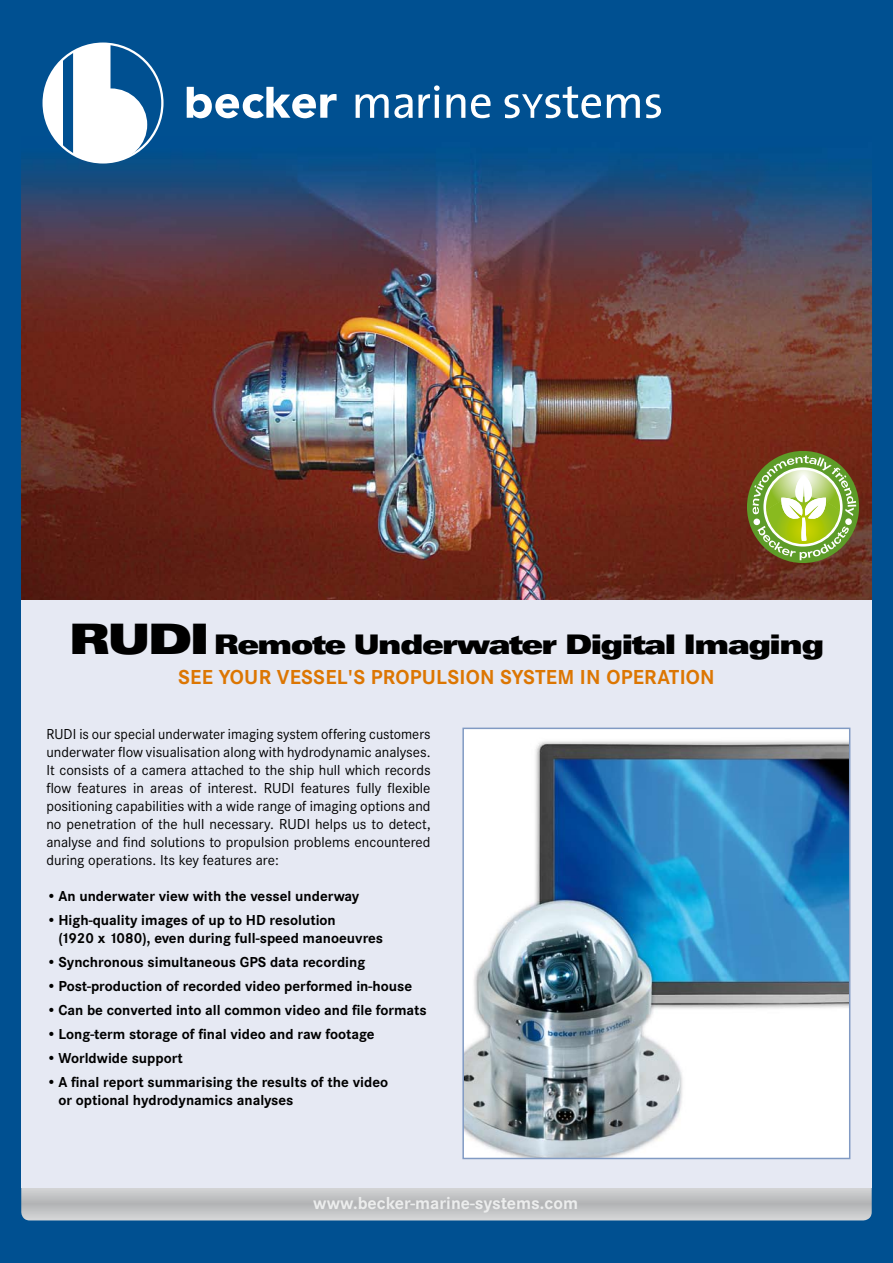
<style>
.page{position:relative;width:893px;height:1263px;background:#005091}
.page>*{position:absolute;margin:0;border:0;box-sizing:border-box;transform-origin:0 0}
.t1{font:900 expanded 27px "Univers";letter-spacing:-.06em;color:#000;scale:.95 1}
.t2{font:700 21px "Corporate S";letter-spacing:.01em;color:#dc7602}
.t3{font:700 18px "Corporate S";color:#eceded}
.t4{font:15px/18px "Corporate S";color:#000;text-align:justify}
.t5{font:700 15px/18px "Corporate S";color:#000}
.s1{font-size:42px}
</style>
<div class="page">
<svg style="left:21px;top:1188px;width:851px;height:32px;background:#c3c4c5"></svg>
<div style="left:21px;top:468px;width:851px;height:720px;background:#e6e9f3"></div>
<img style="left:21px;top:136px;width:851px;height:464px">
<svg style="left:747px;top:452px;width:112px;height:111px;background:#96a558"></svg>
<svg style="left:187px;top:87px;width:150px;height:31px"></svg>
<svg style="left:356px;top:85px;width:84px;height:33px"></svg>
<svg style="left:446px;top:94px;width:19px;height:24px"></svg>
<svg style="left:471px;top:94px;width:20px;height:24px"></svg>
<svg style="left:505px;top:86px;width:96px;height:32px"></svg>
<svg style="left:607px;top:94px;width:33px;height:24px"></svg>
<svg style="left:646px;top:94px;width:15px;height:24px"></svg>
<svg style="left:73px;top:44px;width:61px;height:118px"></svg>
<div style="left:75px;top:88px;width:72px;height:73px;background:#fff;border-radius:50%"></div>
<svg style="left:44px;top:57px;width:19px;height:105px;fill:#fff"></svg>
<div style="left:43px;top:43px;width:121px;height:121px;border:2px solid #fff;border-radius:50%"></div>
<img style="left:462px;top:727px;width:389px;height:433px">
<h1 class="t1" style="left:69px;top:629px;width:797px"><span class="s1">RUDI</span> Remote Underwater Digital Imaging</h1>
<h2 class="t2" style="left:178px;top:665px;width:538px">SEE YOUR VESSEL'S PROPULSION SYSTEM IN OPERATION</h2>
<p class="t4" style="left:46px;top:725px;width:386px">RUDI is our special underwater imaging system offering customers underwater flow visualisation along with hydrodynamic analyses.<br>It consists of a camera attached to the ship hull which records flow features in areas of interest. RUDI features fully flexible positioning capabilities with a wide range of imaging options and no penetration of the hull necessary. RUDI helps us to detect, analyse and find solutions to propulsion problems encountered during operations. Its key features are:</p>
<p class="t5" style="left:46px;top:887px;width:315px">•An underwater view with the vessel underway</p>
<p class="t5" style="left:58px;top:911px;width:326px;text-indent:-12px">•High-quality images of up to HD resolution<br>(1920 x 1080), even during full-speed manoeuvres</p>
<p class="t5" style="left:46px;top:953px;width:320px">•Synchronous simultaneous GPS data recording</p>
<p class="t5" style="left:46px;top:977px;width:367px">•Post-production of recorded video performed in-house</p>
<p class="t5" style="left:46px;top:1001px;width:382px">•Can be converted into all common video and file formats</p>
<p class="t5" style="left:46px;top:1025px;width:330px">•Long-term storage of final video and raw footage</p>
<p class="t5" style="left:46px;top:1049px;width:138px">•Worldwide support</p>
<p class="t5" style="left:58px;top:1073px;width:331px;text-indent:-12px">•A final report summarising the results of the video or optional hydrodynamics analyses</p>
<p class="t3" style="left:313px;top:1193px;width:266px">www.becker-marine-systems.com</p>
</div>
